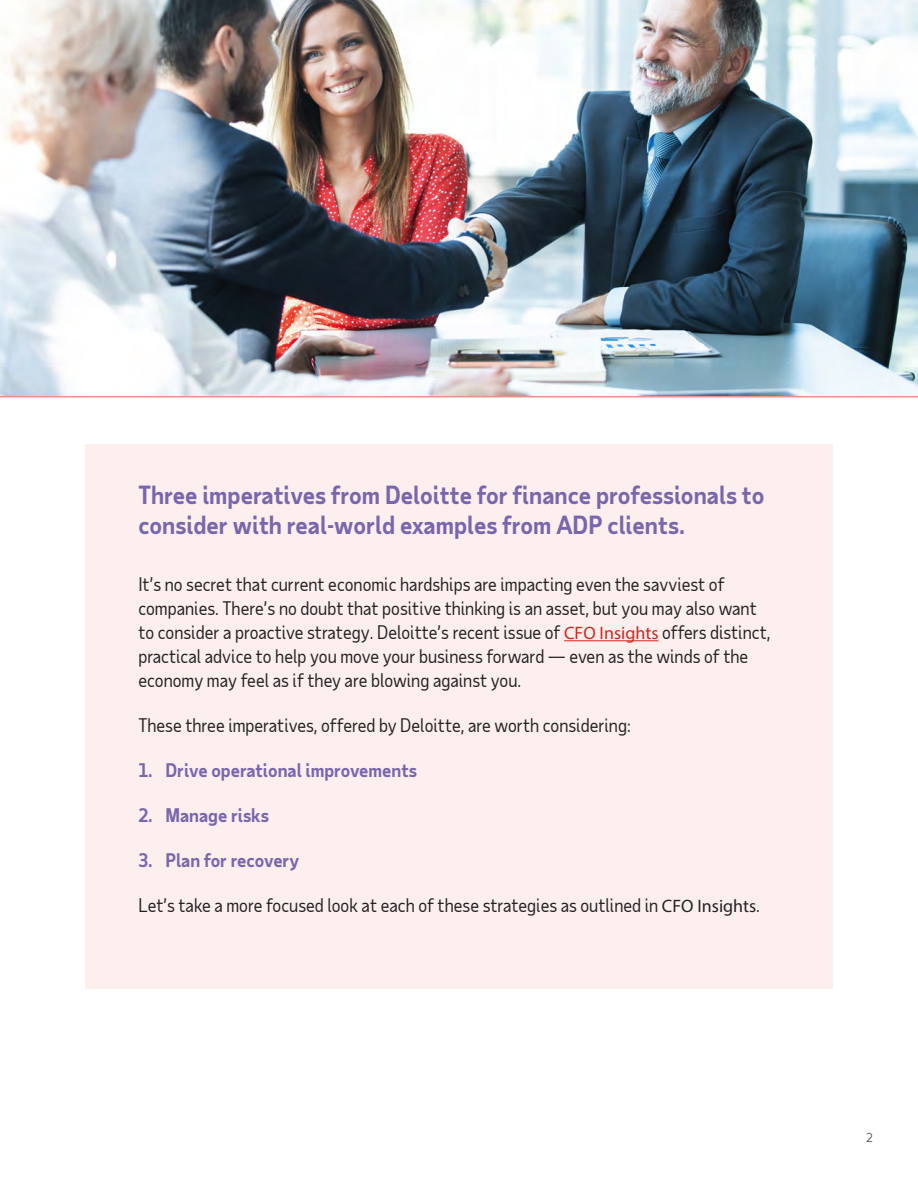
<style>
.page{position:relative;width:918px;height:1188px;background:#fff}
.page>*{position:absolute;margin:0;border:0;box-sizing:border-box;transform-origin:0 0}
.t1{font:700 24px/30px "Taub Sans";color:#7967ae}
.t2{font:18px/24px "Taub Sans";color:#222}
.t3{font:700 18px "Taub Sans";color:#7967ae}
.t4{font:12px "Taub Sans";color:#54565a}
.s1{font-family:"Myriad Pro";color:#d0271d}
.s2{font-family:"Myriad Pro"}
</style>
<div class="page">
<div style="left:85px;top:444px;width:748px;height:545px;background:#feefef"></div>
<img style="left:0;top:0;width:918px;height:396px">
<hr style="left:0;top:396px;width:918px;height:2px;background:#d0271d">
<hr style="left:564px;top:640px;width:32px;height:1px;background:#d0271d">
<hr style="left:596px;top:640px;width:49px;height:1px;background:#d0271d">
<svg style="left:645px;top:640px;width:13px;height:1px"></svg>
<h1 class="t1" style="left:138px;top:479px;width:628px">Three imperatives from Deloitte for finance professionals to consider with real-world examples from ADP clients.</h1>
<p class="t2" style="left:138px;top:572px;width:634px">It’s no secret that current economic hardships are impacting even the savviest of companies. There’s no doubt that positive thinking is an asset, but you may also want to consider a proactive strategy. Deloitte’s recent issue of <span class="s1">CFO Insights</span> offers distinct, practical advice to help you move your business forward — even as the winds of the economy may feel as if they are blowing against you.</p>
<p class="t2" style="left:138px;top:713px;width:494px">These three imperatives, offered by Deloitte, are worth considering:</p>
<p class="t3" style="left:138px;top:758px;width:280px">1. Drive operational improvements</p>
<p class="t3" style="left:138px;top:803px;width:132px">2. Manage risks</p>
<p class="t3" style="left:138px;top:848px;width:162px">3. Plan for recovery</p>
<p class="t2" style="left:138px;top:893px;width:623px">Let’s take a more focused look at each of these strategies as outlined in <span class="s2">CFO Insights</span>.</p>
<p class="t4" style="left:866px;top:1129px;width:8px">2</p>
</div>
